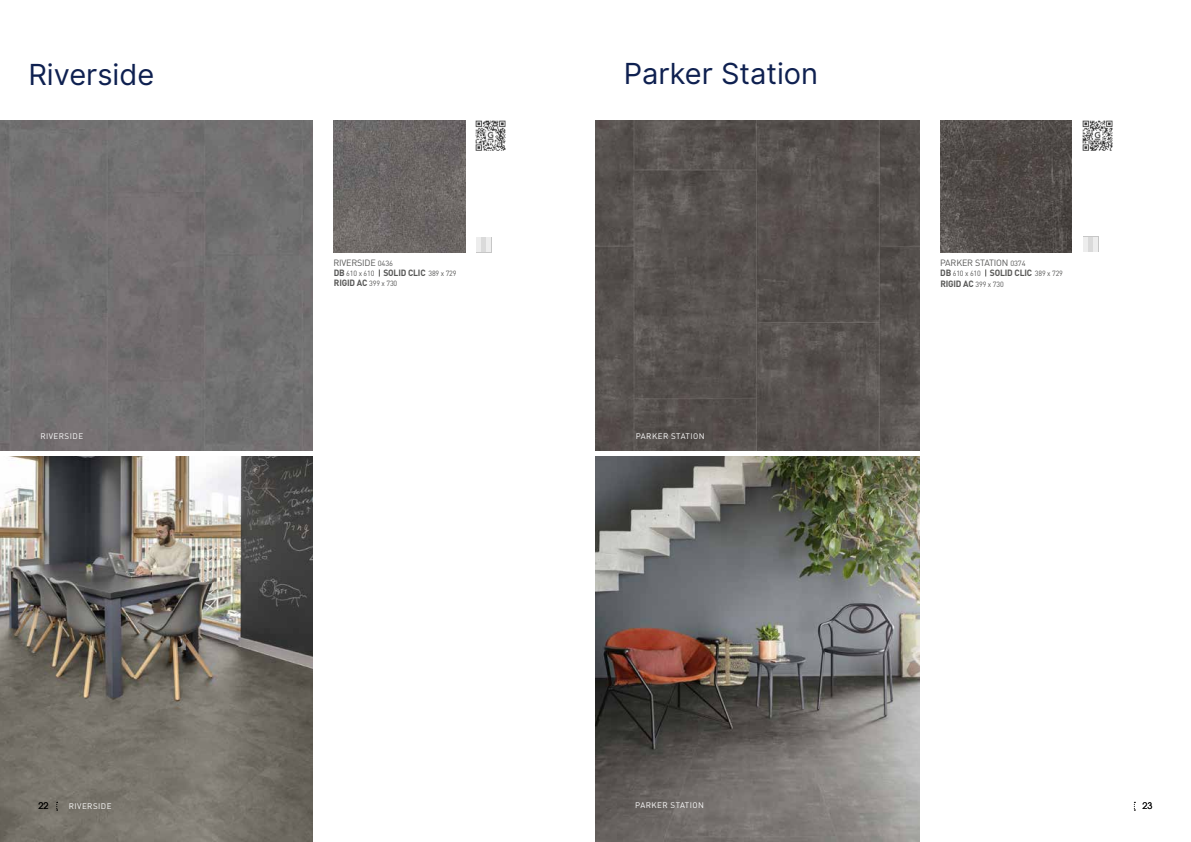
<style>
.page{position:relative;width:1191px;height:842px;background:#fff}
.page>*{position:absolute;margin:0;border:0;box-sizing:border-box;transform-origin:0 0}
.t1{font:29px "Inter";color:#0e2050}
.t2{font:9px "DIN Pro";letter-spacing:-.02em;color:#575756}
.t3{font:700 9px "DIN Pro";letter-spacing:-.02em;color:#575756;scale:.95 1}
.t4{font:9px "Avant Garde";color:#000}
.t5{font:8px "DIN Pro";letter-spacing:.06em;color:#fff}
.t6{font:7.5px "DIN Pro";letter-spacing:-.02em;color:#575756;scale:.95 1}
.s1{font-size:7.5px}
.s2{font-weight:400;font-size:7.5px}
.s3{font-weight:700;font-size:9px}
</style>
<div class="page">
<img style="left:0;top:121px;width:312px;height:329px">
<img style="left:333px;top:121px;width:132px;height:131px">
<img style="left:0;top:456px;width:312px;height:386px">
<div style="left:481px;top:237px;width:5px;height:15px;background:#dadada"></div>
<div style="left:476px;top:237px;width:5px;height:15px;background:#ededed"></div>
<div style="left:486px;top:237px;width:5px;height:15px;background:#ededed"></div>
<img style="left:595px;top:121px;width:324px;height:330px">
<img style="left:940px;top:121px;width:131px;height:131px">
<img style="left:595px;top:457px;width:324px;height:385px">
<div style="left:1082px;top:236px;width:16px;height:16px;background:#e3e3e3"></div>
<hr style="left:1088px;top:237px;width:4px;height:15px;background:#dadada">
<hr style="left:1083px;top:237px;width:4px;height:15px;background:#ededed">
<div style="left:1093px;top:237px;width:5px;height:15px;background:#ededed"></div>
<img style="left:476px;top:121px;width:30px;height:30px">
<img style="left:1082px;top:121px;width:30px;height:30px">
<svg style="left:56px;top:802px;width:2px;height:8px"></svg>
<h1 class="t1" style="left:28px;top:53px;width:127px">Riverside</h1>
<p class="t5" style="left:40px;top:430px;width:44px">RIVERSIDE</p>
<p class="t2" style="left:333px;top:256px;width:61px">RIVERSIDE <span class="s1">0436</span></p>
<p class="t3" style="left:334px;top:277px;width:68px">RIGID AC <span class="s2">399 x 730</span></p>
<p class="t6" style="left:334px;top:268px;width:131px"><span class="s3">DB</span> 610 x 610 <span class="s3">SOLID CLIC</span> 389 x 729</p>
<h1 class="t1" style="left:624px;top:53px;width:196px">Parker Station</h1>
<p class="t5" style="left:636px;top:430px;width:70px">PARKER STATION</p>
<p class="t2" style="left:940px;top:256px;width:87px">PARKER STATION <span class="s1">0374</span></p>
<p class="t3" style="left:940px;top:278px;width:68px">RIGID AC <span class="s2">399 x 730</span></p>
<p class="t6" style="left:940px;top:268px;width:131px"><span class="s3">DB</span> 610 x 610 <span class="s3">SOLID CLIC</span> 389 x 729</p>
<p class="t4" style="left:38px;top:801px;width:11px">22</p>
<p class="t4" style="left:1142px;top:801px;width:11px">23</p>
<p class="t5" style="left:635px;top:799px;width:70px">PARKER STATION</p>
<p class="t5" style="left:69px;top:800px;width:44px">RIVERSIDE</p>
</div>
